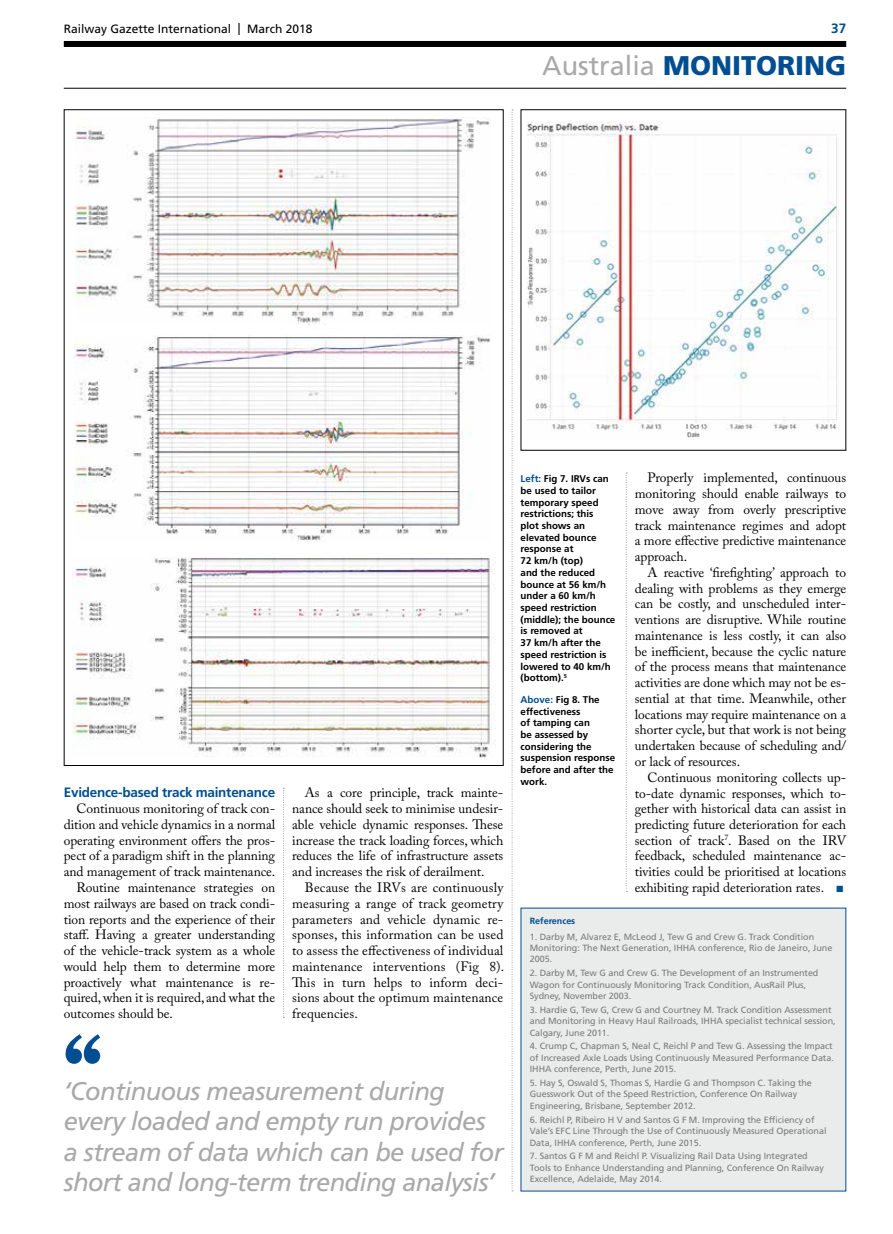
<style>
.page{position:relative;width:893px;height:1234px;background:#fff}
.page>*{position:absolute;margin:0;border:0;box-sizing:border-box;transform-origin:0 0}
.t1{font:700 82.5px "New Century Schlbk";color:#004e91}
.t2{font:900 27px "Frutiger LT Pro";color:#004e91}
.t3{font:italic 25.5px/30.6px "Frutiger LT Std";letter-spacing:-.025em;color:#a9a9aa}
.t4{font:13.5px/15.8px "Adobe Caslon Pro";letter-spacing:-.005em;color:#000;text-align:justify}
.t5{font:700 13.5px "Frutiger LT Pro";letter-spacing:-.015em;color:#004e91}
.t6{font:12px "Frutiger LT Pro";color:#000}
.t7{font:700 9.75px/11.7px "Frutiger LT Pro";color:#000}
.t8{font:9px/11.6px "Frutiger LT Std";letter-spacing:-.005em;color:#7a7b7a}
.t9{font:700 9px "Frutiger LT Std";letter-spacing:-.005em;color:#004e91}
.s1{font-weight:400;color:#a9a9aa}
.s2{color:#004e91}
</style>
<div class="page">
<hr style="left:64px;top:88px;width:782px;height:1px;background:#000">
<div style="left:64px;top:41px;width:782px;height:6px;background:#000"></div>
<div style="left:521px;top:907px;width:325px;height:283px;background:#eaebeb"></div>
<img style="left:528px;top:121px;width:310px;height:317px">
<img style="left:75px;top:118px;width:416px;height:206px">
<img style="left:75px;top:335px;width:415px;height:206px">
<img style="left:73px;top:557px;width:423px;height:200px">
<svg style="left:283px;top:787px;width:1px;height:230px"></svg>
<svg style="left:626px;top:472px;width:1px;height:419px"></svg>
<svg style="left:511px;top:109px;width:2px;height:1082px"></svg>
<p class="t6" style="left:64px;top:22px;width:250px">Railway Gazette International | March 2018</p>
<p class="t5" style="left:831px;top:20px;width:17px">37</p>
<h2 class="t2" style="left:542px;top:49px;width:305px"><span class="s1">Australia</span> MONITORING</h2>
<p class="t5" style="left:64px;top:784px;width:213px">Evidence-based track maintenance</p>
<p class="t4" style="left:77px;top:800px;width:200px">Continuous monitoring of track con-</p>
<p class="t4" style="left:64px;top:816px;width:213px">dition and vehicle dynamics in a normal</p>
<p class="t4" style="left:64px;top:832px;width:213px">operating environment offers the pros-</p>
<p class="t4" style="left:64px;top:847px;width:213px">pect of a paradigm shift in the planning</p>
<p class="t4" style="left:64px;top:863px;width:213px">and management of track maintenance.</p>
<p class="t4" style="left:77px;top:879px;width:200px">Routine maintenance strategies on</p>
<p class="t4" style="left:64px;top:895px;width:213px">most railways are based on track condi-</p>
<p class="t4" style="left:64px;top:910px;width:213px">tion reports and the experience of their</p>
<p class="t4" style="left:64px;top:926px;width:213px">staff. Having a greater understanding</p>
<p class="t4" style="left:64px;top:942px;width:213px">of the vehicle-track system as a whole</p>
<p class="t4" style="left:64px;top:958px;width:213px">would help them to determine more</p>
<p class="t4" style="left:64px;top:973px;width:213px">proactively what maintenance is re-</p>
<p class="t4" style="left:64px;top:989px;width:213px">quired, when it is required, and what the</p>
<p class="t4" style="left:64px;top:1005px;width:111px">outcomes should be.</p>
<h1 class="t1" style="left:64px;top:1013px;width:40px">‘‘</h1>
<p class="t4" style="left:292px;top:784px;width:213px;text-indent:13px">As a core principle, track mainte&shy;nance should seek to minimise undesir&shy;able vehicle dynamic responses. These increase the track loading forces, which reduces the life of infrastructure assets and increases the risk of derailment.</p>
<p class="t4" style="left:292px;top:879px;width:214px;text-indent:13px">Because the IRVs are continuously measuring a range of track geometry parameters and vehicle dynamic re&shy;sponses, this information can be used to assess the effectiveness of individual maintenance interventions (Fig 8).<br>This in turn helps to inform deci&shy;sions about the optimum maintenance frequencies.</p>
<h3 class="t3" style="left:64px;top:1075px;width:441px">‘Continuous measurement during every loaded and empty run provides a stream of data which can be used for short and long-term trending analysis’</h3>
<p class="t7" style="left:521px;top:473px;width:96px"><span class="s2">Left:</span> Fig 7. IRVs can be used to tailor temporary speed restrictions; this<br>plot shows an elevated bounce response at<br>72 km/h (top)<br>and the reduced bounce at 56 km/h under a 60 km/h speed restriction (middle); the bounce is removed at<br>37 km/h after the speed restriction is lowered to 40 km/h (bottom).<sup>5</sup></p>
<p class="t7" style="left:521px;top:693px;width:96px"><span class="s2">Above:</span> Fig 8. The effectiveness<br>of tamping can<br>be assessed by considering the suspension response before and after the work.</p>
<p class="t4" style="left:635px;top:469px;width:213px;text-indent:13px">Properly implemented, continuous monitoring should enable railways to move away from overly prescriptive track maintenance regimes and adopt a more effective predictive maintenance approach.</p>
<p class="t4" style="left:635px;top:564px;width:213px;text-indent:13px">A reactive ‘firefighting’ approach to dealing with problems as they emerge can be costly, and unscheduled inter&shy;ventions are disruptive. While routine maintenance is less costly, it can also be inefficient, because the cyclic nature of the process means that maintenance activities are done which may not be es&shy;sential at that time. Meanwhile, other locations may require maintenance on a shorter cycle, but that work is not being undertaken because of scheduling and/ or lack of resources.</p>
<p class="t4" style="left:635px;top:769px;width:213px;text-indent:13px">Continuous monitoring collects up&shy;to-date dynamic responses, which to&shy;gether with historical data can assist in predicting future deterioration for each section of track<sup>7</sup>. Based on the IRV feedback, scheduled maintenance ac&shy;tivities could be prioritised at locations exhibiting rapid deterioration rates. <span class="s2">■</span></p>
<p class="t9" style="left:530px;top:915px;width:47px">References</p>
<p class="t8" style="left:530px;top:930px;width:304px">1. Darby M, Alvarez E, McLeod J, Tew G and Crew G. Track Condition<br>Monitoring: The Next Generation, IHHA conference, Rio de Janeiro, June<br>2005.</p>
<p class="t8" style="left:530px;top:967px;width:290px">2. Darby M, Tew G and Crew G. The Development of an Instrumented<br>Wagon for Continuously Monitoring Track Condition, AusRail Plus,<br>Sydney, November 2003.</p>
<p class="t8" style="left:530px;top:1003px;width:307px">3. Hardie G, Tew G, Crew G and Courtney M. Track Condition Assessment and Monitoring in Heavy Haul Railroads, IHHA specialist technical session,<br>Calgary, June 2011.</p>
<p class="t8" style="left:530px;top:1040px;width:306px">4. Crump C, Chapman S, Neal C, Reichl P and Tew G. Assessing the Impact of Increased Axle Loads Using Continuously Measured Performance Data.<br>IHHA conference, Perth, June 2015.</p>
<p class="t8" style="left:530px;top:1076px;width:284px">5. Hay S, Oswald S, Thomas S, Hardie G and Thompson C. Taking the<br>Guesswork Out of the Speed Restriction, Conference On Railway<br>Engineering, Brisbane, September 2012.</p>
<p class="t8" style="left:530px;top:1113px;width:298px">6. Reichl P, Ribeiro H V and Santos G F M. Improving the Efficiency of<br>Vale’s EFC Line Through the Use of Continuously Measured Operational<br>Data, IHHA conference, Perth, June 2015.</p>
<p class="t8" style="left:530px;top:1149px;width:295px">7. Santos G F M and Reichl P. Visualizing Rail Data Using Integrated<br>Tools to Enhance Understanding and Planning, Conference On Railway<br>Excellence, Adelaide, May 2014.</p>
</div>
